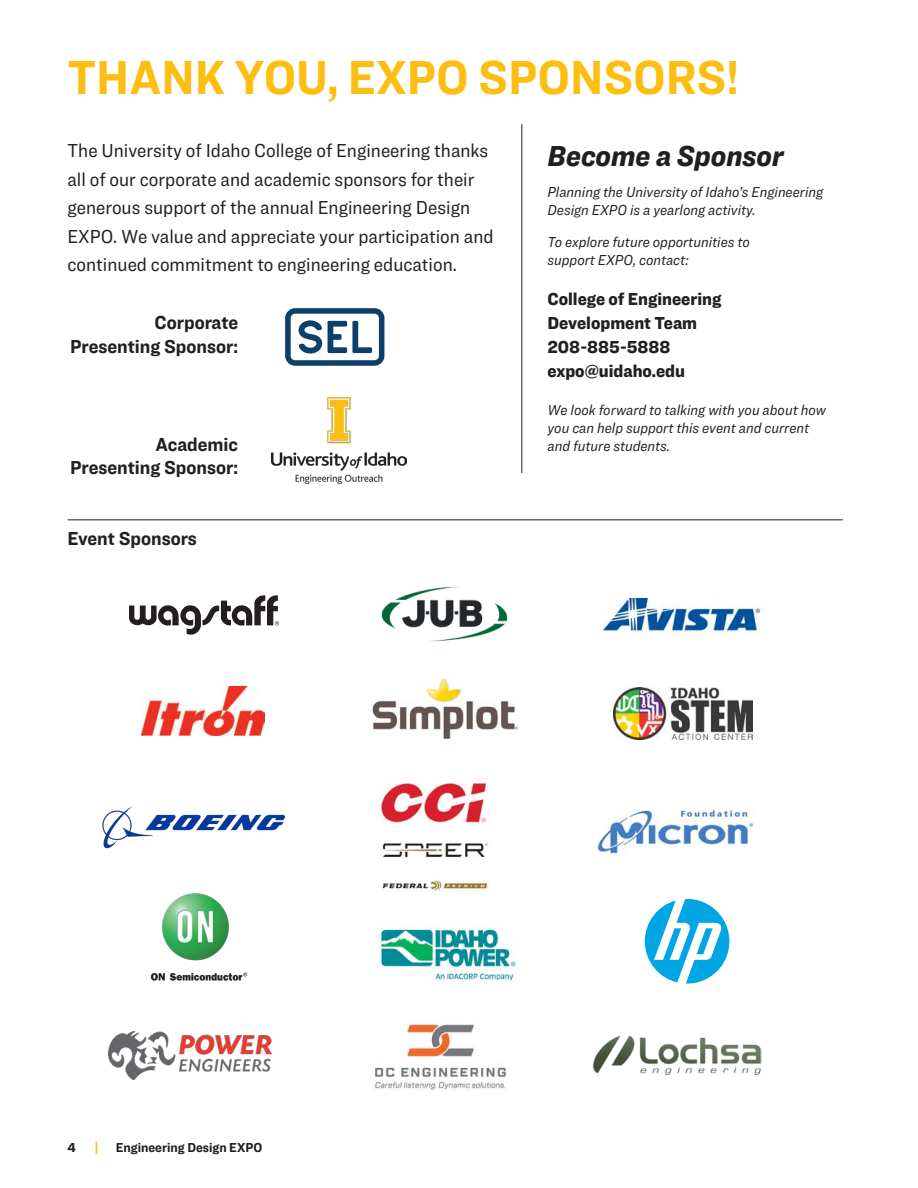
<style>
.page{position:relative;width:918px;height:1188px;background:#fff}
.page>*{position:absolute;margin:0;border:0;box-sizing:border-box;transform-origin:0 0}
.ringside_Capital_Hea{font:700 49.5px "Ringside Narrow";color:#fdbe12}
.BODY{font:italic 900 30px "Ringside Narrow";color:#231f20}
.BODY-2{font:19.5px/28.5px "Ringside Narrow";color:#231f20}
.Ringside_BoldHead{font:700 19.5px/23.4px "Ringside Narrow";color:#231f20;text-align:right}
.BODY-3{font:900 18px "Ringside Narrow";color:#231f20}
.BODY-4{font:italic 15px/18px "Ringside Narrow";color:#231f20}
.t1{font:700 13.5px "Ringside Narrow";color:#231f20}
.t2{font:900 13.5px "Ringside Narrow";color:#231f20}
.t3{font:900 13.5px "Ringside Narrow";color:#fdbe12}
</style>
<div class="page">
<svg style="left:285px;top:308px;width:99px;height:58px"></svg>
<svg style="left:129px;top:595px;width:150px;height:40px"></svg>
<hr style="left:68px;top:520px;width:775px;height:1px;background:#231f20">
<img style="left:604px;top:599px;width:157px;height:35px">
<img style="left:382px;top:587px;width:125px;height:54px">
<img style="left:142px;top:686px;width:122px;height:50px">
<img style="left:613px;top:687px;width:139px;height:53px">
<img style="left:102px;top:806px;width:183px;height:43px">
<img style="left:381px;top:777px;width:108px;height:115px">
<img style="left:592px;top:809px;width:162px;height:46px">
<img style="left:150px;top:893px;width:98px;height:88px">
<img style="left:379px;top:928px;width:138px;height:53px">
<svg style="left:645px;top:899px;width:84px;height:85px"></svg>
<img style="left:109px;top:1031px;width:162px;height:49px">
<img style="left:375px;top:1023px;width:132px;height:67px">
<img style="left:592px;top:1035px;width:169px;height:39px">
<hr style="left:522px;top:124px;width:1px;height:349px;background:#231f20">
<img style="left:271px;top:398px;width:135px;height:85px">
<img style="left:371px;top:678px;width:147px;height:62px">
<p class="ringside_Capital_Hea" style="left:68px;top:41px;width:673px">THANK YOU, EXPO SPONSORS!</p>
<p class="BODY-2" style="left:68px;top:136px;width:428px">The University of Idaho College of Engineering thanks all of our corporate and academic sponsors for their generous support of the annual Engineering Design EXPO. We value and appreciate your participation and continued commitment to engineering education.</p>
<p class="BODY" style="left:548px;top:134px;width:238px">Become a Sponsor</p>
<p class="BODY-4" style="left:548px;top:183px;width:277px">Planning the University of Idaho’s Engineering<br>Design EXPO is a yearlong activity.</p>
<p class="BODY-4" style="left:548px;top:232px;width:204px;line-height:18.6px">To explore future opportunities to support EXPO, contact:</p>
<p class="BODY-3" style="left:548px;top:285px;width:175px">College of Engineering</p>
<p class="BODY-3" style="left:548px;top:309px;width:151px">Development Team</p>
<p class="BODY-3" style="left:548px;top:333px;width:125px">208-885-5888</p>
<p class="BODY-3" style="left:548px;top:357px;width:139px">expo@uidaho.edu</p>
<p class="BODY-4" style="left:548px;top:401px;width:280px">We look forward to talking with you about how you can help support this event and current and future students.</p>
<p class="Ringside_BoldHead" style="left:70px;top:311px;width:169px">Corporate<br>Presenting Sponsor:</p>
<p class="Ringside_BoldHead" style="left:70px;top:432px;width:169px">Academic<br>Presenting Sponsor:</p>
<p class="Ringside_BoldHead" style="left:68px;top:527px;width:131px">Event Sponsors</p>
<p class="t2" style="left:68px;top:1137px;width:10px">4</p>
<p class="t3" style="left:94px;top:1137px;width:6px">|</p>
<p class="t1" style="left:116px;top:1137px;width:148px">Engineering Design EXPO</p>
</div>
